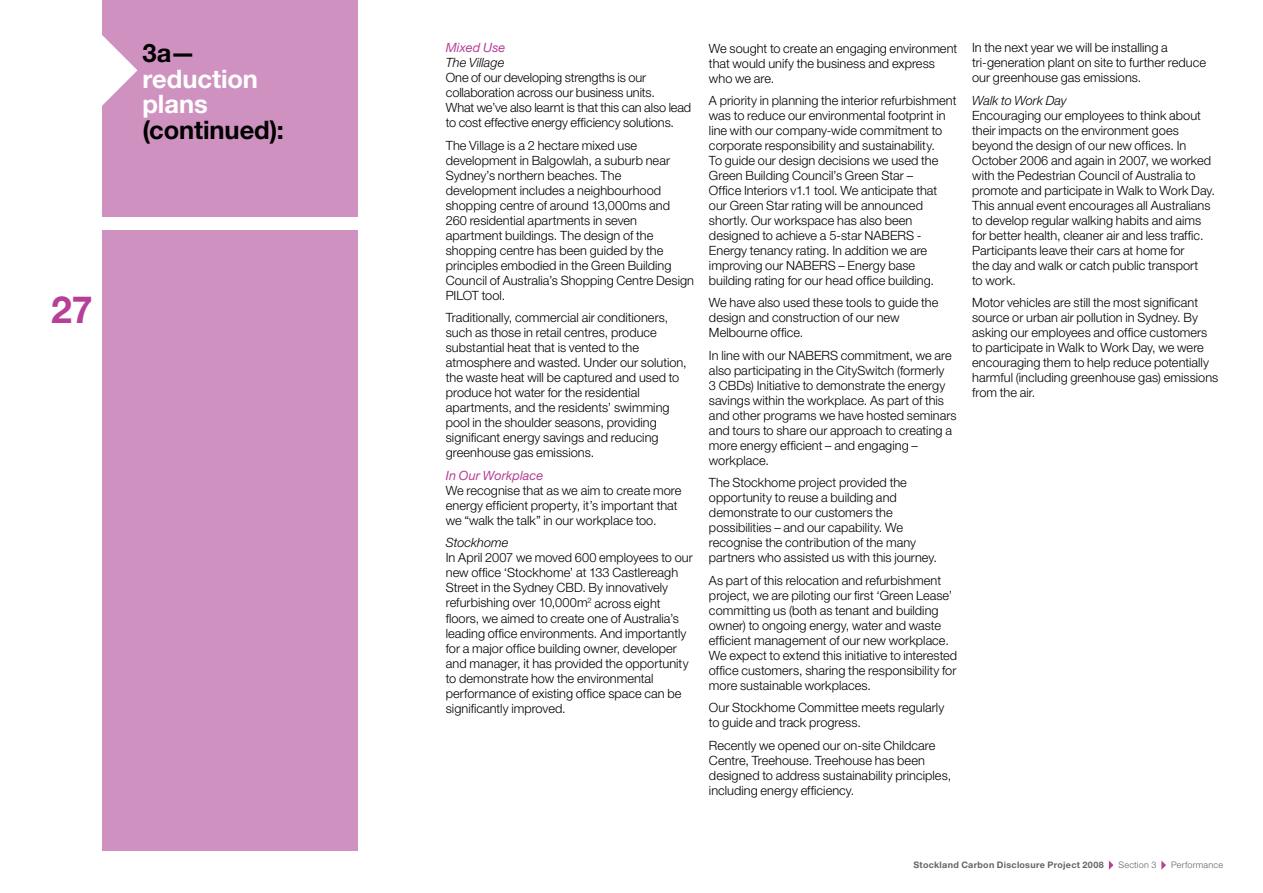
<style>
.page{position:relative;width:1263px;height:893px;background:#fff}
.page>*{position:absolute;margin:0;border:0;box-sizing:border-box;transform-origin:0 0}
.t1{font:700 37.5px "Helvetica Neue LT";color:#b63f97}
.t2{font:700 25.5px "Helvetica Neue LT";letter-spacing:-.005em;color:#000}
.t3{font:700 25.5px/25.5px "Helvetica Neue LT";letter-spacing:-.005em;color:#fff}
.t4{font:300 12.75px/15px "Helvetica Neue LT";color:#000}
.t5{font:italic 300 12.75px "Helvetica Neue LT";color:#000}
.t6{font:italic 12.75px "Helvetica Neue LT";letter-spacing:.005em;color:#b63f97}
.t7{font:700 9px "Helvetica Neue LT";letter-spacing:.03em;color:#636467}
.t8{font:300 9px "Helvetica Neue LT";letter-spacing:.025em;color:#636467}
</style>
<div class="page">
<svg style="left:1109px;top:860px;width:4px;height:10px"></svg>
<svg style="left:1161px;top:860px;width:5px;height:10px"></svg>
<div style="left:102px;top:0;width:255px;height:217px;background:#cf92c0"></div>
<svg style="left:102px;top:35px;width:35px;height:71px"></svg>
<div style="left:102px;top:230px;width:255px;height:620px;background:#cf92c0"></div>
<h2 class="t2" style="left:142px;top:38px;width:55px">3a—</h2>
<h2 class="t3" style="left:142px;top:66px;width:117px">reduction plans</h2>
<h2 class="t2" style="left:142px;top:114px;width:143px">(continued):</h2>
<h1 class="t1" style="left:51px;top:286px;width:43px">27</h1>
<p class="t6" style="left:446px;top:40px;width:61px">Mixed Use</p>
<p class="t5" style="left:446px;top:55px;width:60px">The Village</p>
<p class="t4" style="left:446px;top:70px;width:247px">One of our developing strengths is our collaboration across our business units.<br>What we’ve also learnt is that this can also lead to cost effective energy efficiency solutions.</p>
<p class="t4" style="left:446px;top:137px;width:250px">The Village is a 2 hectare mixed use development in Balgowlah, a suburb near Sydney’s northern beaches. The development includes a neighbourhood shopping centre of around 13,000ms and 260 residential apartments in seven apartment buildings. The design of the shopping centre has been guided by the principles embodied in the Green Building Council of Australia’s Shopping Centre Design PILOT tool.</p>
<p class="t4" style="left:446px;top:310px;width:242px">Traditionally, commercial air conditioners, such as those in retail centres, produce substantial heat that is vented to the atmosphere and wasted. Under our solution, the waste heat will be captured and used to produce hot water for the residential apartments, and the residents’ swimming pool in the shoulder seasons, providing significant energy savings and reducing greenhouse gas emissions.</p>
<p class="t6" style="left:446px;top:467px;width:99px">In Our Workplace</p>
<p class="t4" style="left:446px;top:482px;width:237px">We recognise that as we aim to create more energy efficient property, it’s important that we “walk the talk” in our workplace too.</p>
<p class="t5" style="left:446px;top:535px;width:64px">Stockhome</p>
<p class="t4" style="left:446px;top:550px;width:248px">In April 2007 we moved 600 employees to our new office ‘Stockhome’ at 133 Castlereagh Street in the Sydney CBD. By innovatively refurbishing over 10,000m<sup>2</sup> across eight floors, we aimed to create one of Australia’s leading office environments. And importantly for a major office building owner, developer and manager, it has provided the opportunity to demonstrate how the environmental performance of existing office space can be significantly improved.</p>
<p class="t4" style="left:709px;top:40px;width:250px">We sought to create an engaging environment that would unify the business and express who we are.</p>
<p class="t4" style="left:709px;top:93px;width:249px">A priority in planning the interior refurbishment was to reduce our environmental footprint in line with our company-wide commitment to corporate responsibility and sustainability.<br>To guide our design decisions we used the Green Building Council’s Green Star –<br>Office Interiors v1.1 tool. We anticipate that our Green Star rating will be announced shortly. Our workspace has also been designed to achieve a 5-star NABERS - Energy tenancy rating. In addition we are improving our NABERS – Energy base building rating for our head office building.</p>
<p class="t4" style="left:709px;top:295px;width:231px">We have also used these tools to guide the design and construction of our new<br>Melbourne office.</p>
<p class="t4" style="left:709px;top:348px;width:249px">In line with our NABERS commitment, we are also participating in the CitySwitch (formerly<br>3 CBDs) Initiative to demonstrate the energy savings within the workplace. As part of this and other programs we have hosted seminars and tours to share our approach to creating a more energy efficient – and engaging – workplace.</p>
<p class="t4" style="left:709px;top:475px;width:230px">The Stockhome project provided the opportunity to reuse a building and demonstrate to our customers the possibilities – and our capability. We recognise the contribution of the many partners who assisted us with this journey.</p>
<p class="t4" style="left:709px;top:573px;width:250px">As part of this relocation and refurbishment project, we are piloting our first ‘Green Lease’ committing us (both as tenant and building owner) to ongoing energy, water and waste efficient management of our new workplace.<br>We expect to extend this initiative to interested office customers, sharing the responsibility for more sustainable workplaces.</p>
<p class="t4" style="left:709px;top:700px;width:237px">Our Stockhome Committee meets regularly to guide and track progress.</p>
<p class="t4" style="left:709px;top:738px;width:244px">Recently we opened our on-site Childcare Centre, Treehouse. Treehouse has been designed to address sustainability principles, including energy efficiency.</p>
<p class="t4" style="left:972px;top:40px;width:235px">In the next year we will be installing a tri-generation plant on site to further reduce our greenhouse gas emissions.</p>
<p class="t5" style="left:972px;top:93px;width:96px">Walk to Work Day</p>
<p class="t4" style="left:972px;top:108px;width:244px">Encouraging our employees to think about their impacts on the environment goes beyond the design of our new offices. In October 2006 and again in 2007, we worked with the Pedestrian Council of Australia to promote and participate in Walk to Work Day.<br>This annual event encourages all Australians to develop regular walking habits and aims for better health, cleaner air and less traffic.<br>Participants leave their cars at home for<br>the day and walk or catch public transport<br>to work.</p>
<p class="t4" style="left:972px;top:295px;width:248px">Motor vehicles are still the most significant source or urban air pollution in Sydney. By asking our employees and office customers to participate in Walk to Work Day, we were encouraging them to help reduce potentially harmful (including greenhouse gas) emissions from the air.</p>
<p class="t7" style="left:913px;top:859px;width:192px">Stockland Carbon Disclosure Project 2008</p>
<p class="t8" style="left:1118px;top:859px;width:39px">Section 3</p>
<p class="t8" style="left:1171px;top:859px;width:53px">Performance</p>
</div>
